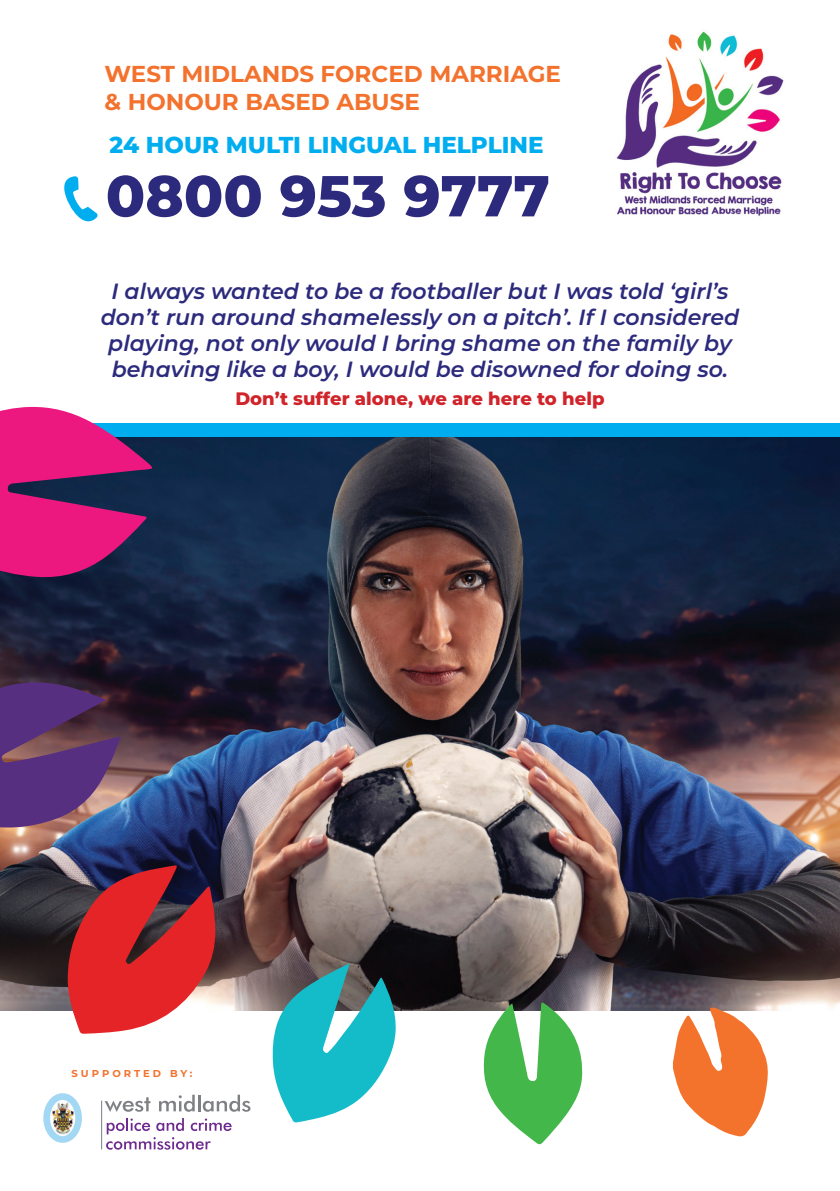
<style>
.page{position:relative;width:840px;height:1191px;background:#fff}
.page>*{position:absolute;margin:0;border:0;box-sizing:border-box;transform-origin:0 0}
.t1{font:800 57.6px "Montserrat";color:#2c2a7c}
.t2{font:700 23px/27.6px "Montserrat";color:#f3722d}
.t3{font:800 23px "Montserrat";color:#00aeef}
.t4{font:italic 600 22px/26px "Montserrat";color:#2c2a7c;text-align:center}
.t5{font:800 18px "Montserrat";color:#d1232a}
.t6{font:700 10px "Montserrat";letter-spacing:.3em;color:#f3722d}
</style>
<div class="page">
<div style="left:0;top:423px;width:839px;height:552px;background:#00aeef"></div>
<img style="left:0;top:438px;width:839px;height:573px">
<svg style="left:672px;top:1007px;width:95px;height:129px"></svg>
<svg style="left:482px;top:1002px;width:101px;height:142px"></svg>
<svg style="left:272px;top:963px;width:124px;height:159px"></svg>
<svg style="left:67px;top:865px;width:148px;height:168px;background:#ba3b41"></svg>
<svg style="left:0;top:680px;width:121px;height:150px;background:#603d72"></svg>
<svg style="left:0;top:406px;width:152px;height:172px;background:#ac2c7a"></svg>
<img style="left:616px;top:31px;width:167px;height:185px">
<svg style="left:64px;top:176px;width:34px;height:46px"></svg>
<svg style="left:43px;top:1092px;width:39px;height:51px"></svg>
<img style="left:51px;top:1101px;width:23px;height:33px">
<svg style="left:105px;top:1097px;width:45px;height:15px"></svg>
<svg style="left:159px;top:1094px;width:91px;height:17px"></svg>
<svg style="left:106px;top:1118px;width:125px;height:31px"></svg>
<hr style="left:101px;top:1100px;width:1px;height:49px;background:#7e8083">
<div style="left:43px;top:1093px;width:39px;height:49px;border:7px solid #a3d8f4;border-radius:50%"></div>
<p class="t2" style="left:104px;top:59px;width:458px">WEST MIDLANDS FORCED MARRIAGE &amp; HONOUR BASED ABUSE</p>
<p class="t3" style="left:109px;top:128px;width:435px">24 HOUR MULTI LINGUAL HELPLINE</p>
<p class="t1" style="left:106px;top:154px;width:445px">0800 953 9777</p>
<p class="t4" style="left:101px;top:277px;width:639px">I always wanted to be a footballer but I was told ‘girl’s don’t run around shamelessly on a pitch’. If I considered playing, not only would I bring shame on the family by behaving like a boy, I would be disowned for doing so.</p>
<p class="t5" style="left:235px;top:385px;width:370px">Don’t suffer alone, we are here to help</p>
<p class="t6" style="left:71px;top:1066px;width:122px">SUPPORTED BY:</p>
</div>
